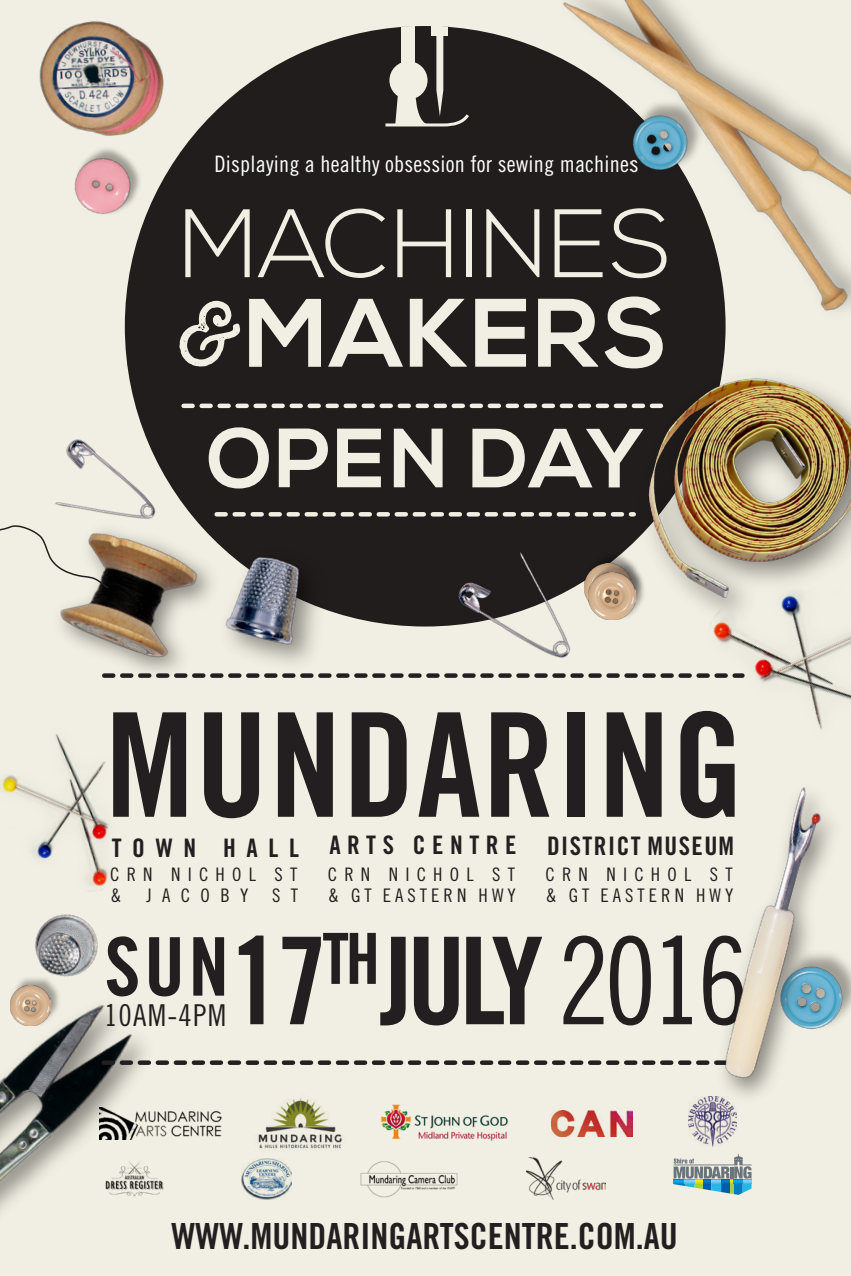
<style>
.page{position:relative;width:851px;height:1276px;background:#fff}
.page>*{position:absolute;margin:0;border:0;box-sizing:border-box;transform-origin:0 0}
.t1{font:144.6px "Trade Gothic Bold Cond Twenty";letter-spacing:.01em;color:#231f20}
.t2{font:121.2px "Trade Gothic Bold Cond Twenty";letter-spacing:-.05em;color:#231f20}
.t3{font:300 96.9px/89.4px "Nexa";color:#fff}
.t4{font:700 83.7px "Nexa";letter-spacing:.02em;color:#fff}
.t5{font:81px "Trade Gothic Bold Cond Twenty";color:#231f20}
.t6{font:36px "Trade Gothic Bold Cond Twenty";color:#231f20}
.t7{font:30px "Trade Gothic Cond Eighteen";letter-spacing:.04em;color:#231f20}
.t8{font:25.5px "Trade Gothic Bold Cond Twenty";letter-spacing:.055em;color:#231f20}
.t9{font:22.5px "Trade Gothic Cond Eighteen";letter-spacing:.01em;color:#fff}
.t10{font:18.6px/21px "Trade Gothic Cond Eighteen";letter-spacing:.215em;color:#231f20}
.t11{font:18.6px/21px "Trade Gothic Cond Eighteen";letter-spacing:.39em;color:#231f20}
.s1{font-family:"Thirsty Rough Lt One";font-weight:400;font-size:84px}
.s2{font-weight:700}
.s3{font-family:"Trade Gothic Cond Eighteen"}
</style>
<div class="page">
<div style="left:0;top:0;width:850px;height:1276px;background:#f1efe3"></div>
<img style="left:0;top:734px;width:109px;height:157px">
<img style="left:714px;top:635px;width:136px;height:95px">
<img style="left:0;top:1005px;width:145px;height:206px">
<img style="left:555px;top:0;width:295px;height:352px">
<img style="left:55px;top:425px;width:113px;height:88px">
<img style="left:35px;top:914px;width:63px;height:63px">
<div style="left:125px;top:26px;width:600px;height:600px;background:#231f20;border-radius:50%"></div>
<svg style="left:183px;top:403px;width:444px;height:5px"></svg>
<svg style="left:217px;top:512px;width:412px;height:4px"></svg>
<svg style="left:382px;top:26px;width:90px;height:101px"></svg>
<img style="left:256px;top:606px;width:80px;height:58px">
<img style="left:229px;top:553px;width:87px;height:103px">
<img style="left:445px;top:552px;width:136px;height:106px">
<img style="left:629px;top:360px;width:176px;height:275px">
<img style="left:638px;top:373px;width:212px;height:232px">
<img style="left:631px;top:97px;width:77px;height:77px">
<img style="left:621px;top:99px;width:82px;height:86px">
<img style="left:74px;top:148px;width:66px;height:67px">
<img style="left:8px;top:974px;width:55px;height:55px">
<img style="left:11px;top:986px;width:39px;height:39px">
<img style="left:581px;top:549px;width:65px;height:34px">
<img style="left:584px;top:563px;width:3px;height:36px">
<img style="left:587px;top:558px;width:61px;height:65px">
<img style="left:588px;top:572px;width:47px;height:47px">
<img style="left:102px;top:513px;width:127px;height:165px">
<img style="left:60px;top:514px;width:149px;height:158px">
<svg style="left:0;top:523px;width:110px;height:66px"></svg>
<img style="left:39px;top:21px;width:125px;height:115px">
<img style="left:99px;top:1107px;width:123px;height:32px">
<img style="left:258px;top:1097px;width:84px;height:52px">
<img style="left:381px;top:1104px;width:127px;height:37px">
<img style="left:551px;top:1110px;width:81px;height:26px">
<img style="left:688px;top:1097px;width:48px;height:49px">
<img style="left:241px;top:1158px;width:51px;height:41px">
<img style="left:360px;top:1161px;width:98px;height:36px">
<img style="left:526px;top:1158px;width:79px;height:41px">
<svg style="left:673px;top:1153px;width:78px;height:41px"></svg>
<img style="left:101px;top:1159px;width:63px;height:43px">
<svg style="left:104px;top:673px;width:638px;height:5px"></svg>
<svg style="left:104px;top:1060px;width:602px;height:5px"></svg>
<img style="left:707px;top:961px;width:143px;height:151px">
<img style="left:706px;top:787px;width:136px;height:316px">
<p class="t9" style="left:214px;top:150px;width:425px">Displaying a healthy obsession for sewing machines</p>
<h3 class="t3" style="left:179px;top:204px;width:493px">MACHINES <span class="s1">&amp;</span><span class="s2">MAKERS</span></h3>
<h3 class="t4" style="left:207px;top:410px;width:438px">OPEN DAY</h3>
<p class="t1" style="left:105px;top:677px;width:640px">MUNDARING</p>
<p class="t8" style="left:112px;top:830px;width:624px">T O W N H A L L ARTS CENTRE DISTRICTMUSEUM</p>
<p class="t10" style="left:545px;top:863px;width:189px">CRN NICHOL ST &amp; GT EASTERN HWY</p>
<p class="t11" style="left:110px;top:863px;width:189px">CRN NICHOL ST &amp;</p>
<p class="t10" style="left:328px;top:863px;width:189px">CRN NICHOL ST &amp; GT EASTERN HWY</p>
<p class="t11" style="left:146px;top:884px;width:104px">JACOBY</p>
<p class="t11" style="left:272px;top:884px;width:28px">S T</p>
<p class="t5" style="left:104px;top:917px;width:126px">SUN</p>
<p class="t7" style="left:104px;top:997px;width:123px">10AM-4PM</p>
<p class="t2" style="left:229px;top:907px;width:521px">17<sup>TH</sup>JULY <span class="s3">2016</span></p>
<p class="t6" style="left:171px;top:1214px;width:507px">WWW.MUNDARINGARTSCENTRE.COM.AU</p>
</div>
